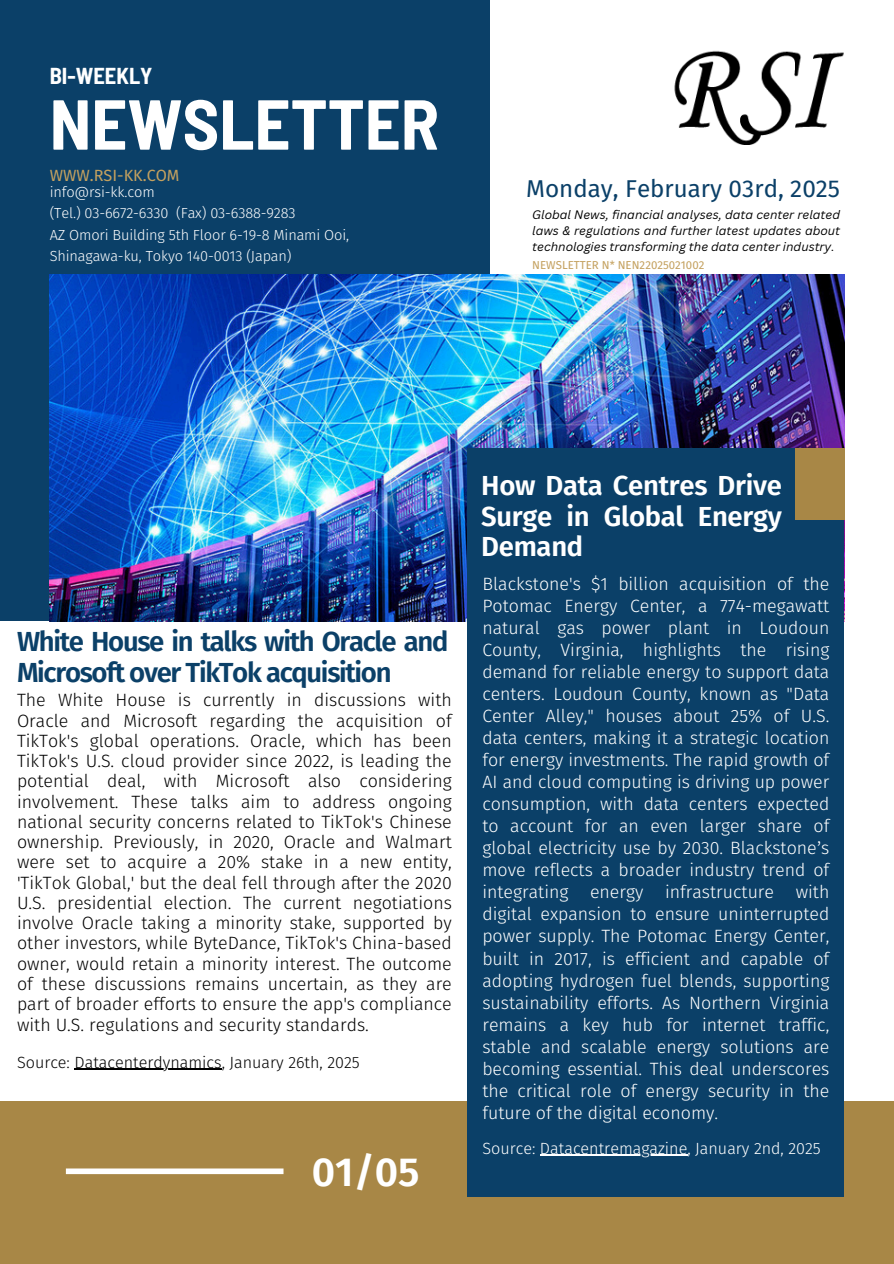
<style>
.page{position:relative;width:894px;height:1264px;background:#fff}
.page>*{position:absolute;margin:0;border:0;box-sizing:border-box;transform-origin:0 0}
.t1{font:700 semi-condensed 70.5px "Barlow";color:#fff}
.t2{font:700 37.5px "Glow Sans J";color:#fff}
.t3{font:700 25.5px/31.5px "Glow Sans J";letter-spacing:-.05em;color:#0b4068}
.t4{font:700 25.5px/30.3px "Glow Sans J";letter-spacing:-.01em;color:#fff;text-align:justify}
.t5{font:500 22.5px "Glow Sans J";color:#0b4068}
.t6{font:700 semi-condensed 22.5px "Barlow";color:#fff}
.t7{font:16.5px/22px "Glow Sans J";color:#fff;text-align:justify}
.t8{font:16.5px/20.2px "Glow Sans J";color:#000;text-align:justify}
.t9{font:15px "Glow Sans J";color:#000}
.t10{font:15px "Glow Sans J";color:#fff}
.t11{font:500 15px "Glow Sans J";color:#c4a15f}
.t12{font:13.5px "Glow Sans J";letter-spacing:-.01em;color:#fff}
.t13{font:italic 12px/16px "Canva Sans";color:#000;text-align:justify}
.t14{font:500 10.65px "Glow Sans J";color:#c4a15f}
</style>
<div class="page">
<div style="left:0;top:0;width:489px;height:620px;background:#0b4068"></div>
<div style="left:0;top:1100px;width:893px;height:163px;background:#a88746"></div>
<img style="left:50px;top:275px;width:794px;height:346px">
<div style="left:467px;top:448px;width:377px;height:660px;background:#0b4068"></div>
<div style="left:794px;top:448px;width:50px;height:71px;background:#a88746"></div>
<div style="left:467px;top:1100px;width:377px;height:96px;background:#0b4068"></div>
<div style="left:66px;top:1168px;width:217px;height:6px;background:#fff"></div>
<img style="left:674px;top:50px;width:170px;height:95px">
<hr style="left:74px;top:1068px;width:147px;height:1px;background:#000">
<hr style="left:540px;top:1154px;width:147px;height:1px;background:#fff">
<p class="t6" style="left:50px;top:62px;width:104px">BI-WEEKLY</p>
<p class="t1" style="left:50px;top:79px;width:391px">NEWSLETTER</p>
<p class="t11" style="left:50px;top:164px;width:131px">WWW.RSI-KK.COM</p>
<h3 class="t12" style="left:50px;top:181px;width:106px">info@rsi-kk.com</h3>
<h6 class="t12" style="left:50px;top:203px;width:247px">(Tel.) 03-6672-6330 (Fax) 03-6388-9283</h6>
<h6 class="t12" style="left:50px;top:224px;width:301px">AZ Omori Building 5th Floor 6-19-8 Minami Ooi,</h6>
<h3 class="t12" style="left:50px;top:245px;width:243px">Shinagawa-ku, Tokyo 140-0013 (Japan)</h3>
<p class="t5" style="left:526px;top:171px;width:315px">Monday, February 03rd, 2025</p>
<h6 class="t13" style="left:532px;top:206px;width:309px">Global News, financial analyses, data center related laws &amp; regulations and further latest updates about technologies transforming the data center industry.</h6>
<h6 class="t14" style="left:532px;top:256px;width:174px">NEWSLETTER N* NEN22025021002</h6>
<p class="t3" style="left:17px;top:623px;width:432px">White House in talks with Oracle and<br>Microsoft over TikTok acquisition</p>
<p class="t8" style="left:17px;top:689px;width:436px">The White House is currently in discussions with Oracle and Microsoft regarding the acquisition of TikTok's global operations. Oracle, which has been TikTok's U.S. cloud provider since 2022, is leading the potential deal, with Microsoft also considering involvement. These talks aim to address ongoing national security concerns related to TikTok's Chinese ownership. Previously, in 2020, Oracle and Walmart were set to acquire a 20% stake in a new entity, 'TikTok Global,' but the deal fell through after the 2020<br>U.S. presidential election. The current negotiations involve Oracle taking a minority stake, supported by other investors, while ByteDance, TikTok's China-based owner, would retain a minority interest. The outcome of these discussions remains uncertain, as they are part of broader efforts to ensure the app's compliance with U.S. regulations and security standards.</p>
<p class="t9" style="left:17px;top:1050px;width:344px">Source: Datacenterdynamics, January 26th, 2025</p>
<h5 class="t2" style="left:311px;top:1142px;width:109px">01/05</h5>
<h1 class="t4" style="left:481px;top:469px;width:302px">How Data Centres Drive Surge in Global Energy Demand</h1>
<p class="t7" style="left:482px;top:572px;width:348px">Blackstone's $1 billion acquisition of the Potomac Energy Center, a 774-megawatt natural gas power plant in Loudoun County, Virginia, highlights the rising demand for reliable energy to support data centers. Loudoun County, known as "Data Center Alley," houses about 25% of U.S. data centers, making it a strategic location for energy investments. The rapid growth of AI and cloud computing is driving up power consumption, with data centers expected to account for an even larger share of global electricity use by 2030. Blackstone’s move reflects a broader industry trend of integrating</p>
<p class="t7" style="left:482px;top:880px;width:348px;text-indent:313px">with digital expansion to ensure uninterrupted power supply. The Potomac Energy Center, built in 2017, is efficient and capable of adopting hydrogen fuel blends, supporting sustainability efforts. As Northern Virginia remains a key hub for internet traffic, stable and scalable energy solutions are becoming essential. This deal underscores the critical role of energy security in the future of the digital economy.</p>
<p class="t10" style="left:482px;top:1136px;width:340px">Source: Datacentremagazine, January 2nd, 2025</p>
<p class="t7" style="left:590px;top:880px;width:55px">energy</p>
<p class="t7" style="left:665px;top:880px;width:110px">infrastructure</p>
</div>
